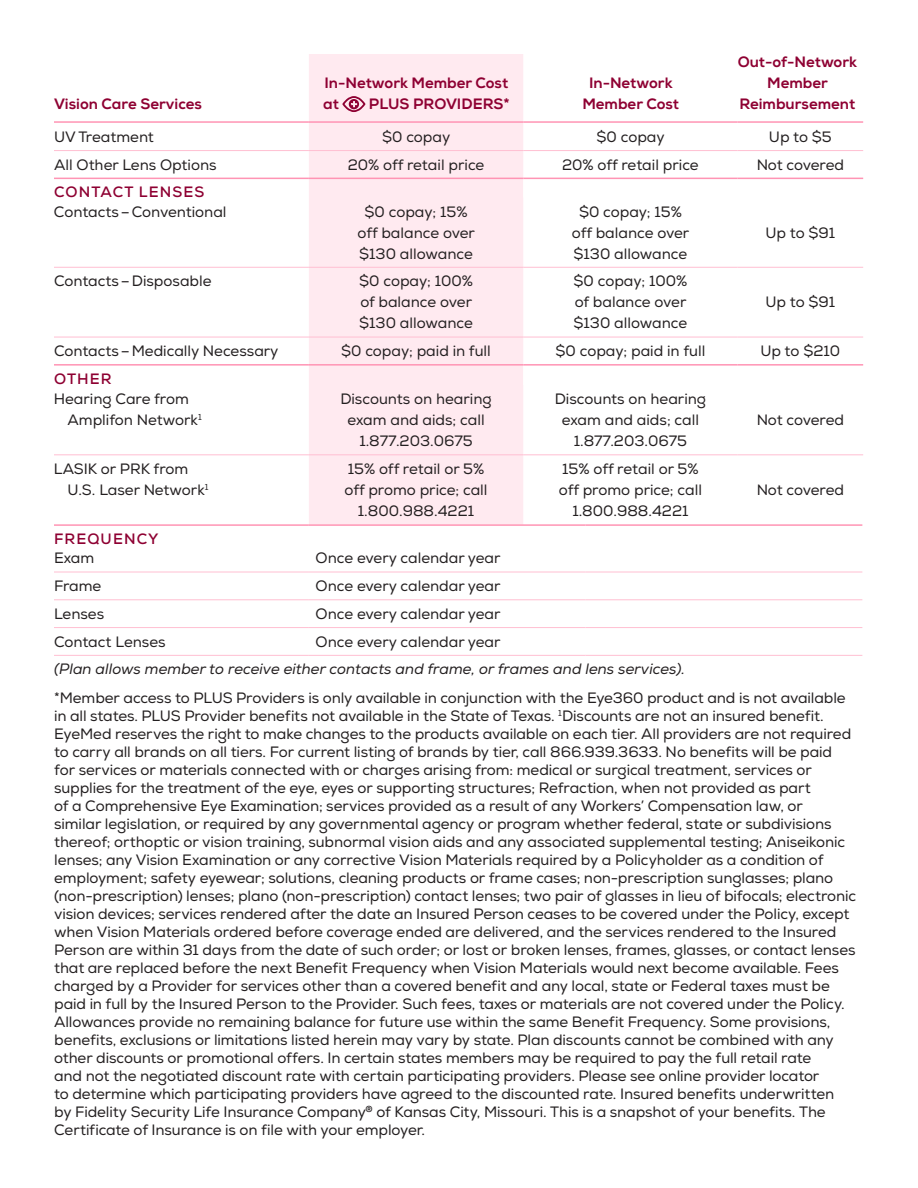
<style>
.page{position:relative;width:918px;height:1188px;background:#fff}
.page>*{position:absolute;margin:0;border:0;box-sizing:border-box;transform-origin:0 0}
.Table_Body{font:15px/18px "Nexa";letter-spacing:-.005em;color:#231f20;text-align:center}
.H3__Chart_Title{font:15px/21px "Nexa X Bold";color:#8e0032;text-align:center}
.Table_Body-2{font:italic 15px "Nexa";color:#231f20}
.H4__Chart_Sub-Title{font:700 15px "Nexa";letter-spacing:.075em;color:#8e0032}
</style>
<div class="page">
<div style="left:309px;top:54px;width:214px;height:470px;background:#ffeaf0"></div>
<svg style="left:523px;top:179px;width:340px;height:158px"></svg>
<hr style="left:54px;top:121px;width:255px;height:2px;background:#ff94b4">
<hr style="left:309px;top:121px;width:214px;height:2px;background:#ff94b4">
<hr style="left:523px;top:121px;width:215px;height:2px;background:#ff94b4">
<hr style="left:738px;top:121px;width:125px;height:2px;background:#ff94b4">
<hr style="left:54px;top:178px;width:255px;height:1px;background:#ff94b4">
<hr style="left:309px;top:178px;width:214px;height:1px;background:#ff94b4">
<hr style="left:523px;top:178px;width:215px;height:1px;background:#ff94b4">
<hr style="left:738px;top:178px;width:125px;height:1px;background:#ff94b4">
<hr style="left:54px;top:267px;width:255px;height:1px;background:#ffbfd2">
<hr style="left:309px;top:267px;width:214px;height:1px;background:#ffbfd2">
<hr style="left:523px;top:267px;width:215px;height:1px;background:#ffbfd2">
<hr style="left:738px;top:267px;width:125px;height:1px;background:#ffbfd2">
<hr style="left:54px;top:337px;width:255px;height:1px;background:#ffbfd2">
<hr style="left:309px;top:337px;width:214px;height:1px;background:#ffbfd2">
<hr style="left:523px;top:337px;width:215px;height:1px;background:#ffbfd2">
<hr style="left:738px;top:337px;width:125px;height:1px;background:#ffbfd2">
<hr style="left:54px;top:364px;width:255px;height:2px;background:#ff94b4">
<hr style="left:309px;top:364px;width:214px;height:2px;background:#ff94b4">
<hr style="left:523px;top:364px;width:215px;height:2px;background:#ff94b4">
<hr style="left:738px;top:364px;width:125px;height:2px;background:#ff94b4">
<hr style="left:54px;top:454px;width:255px;height:1px;background:#ffbfd2">
<hr style="left:309px;top:454px;width:214px;height:1px;background:#ffbfd2">
<hr style="left:523px;top:454px;width:215px;height:1px;background:#ffbfd2">
<hr style="left:738px;top:454px;width:125px;height:1px;background:#ffbfd2">
<hr style="left:54px;top:150px;width:255px;height:1px;background:#ffbfd2">
<hr style="left:309px;top:150px;width:214px;height:1px;background:#ffbfd2">
<hr style="left:523px;top:150px;width:215px;height:1px;background:#ffbfd2">
<hr style="left:738px;top:150px;width:125px;height:1px;background:#ffbfd2">
<svg style="left:342px;top:96px;width:23px;height:16px"></svg>
<hr style="left:54px;top:524px;width:255px;height:2px;background:#ff94b4">
<hr style="left:309px;top:524px;width:277px;height:2px;background:#ff94b4">
<hr style="left:586px;top:524px;width:276px;height:2px;background:#ff94b4">
<hr style="left:54px;top:572px;width:255px;height:1px;background:#ffbfd2">
<hr style="left:309px;top:572px;width:277px;height:1px;background:#ffbfd2">
<hr style="left:586px;top:572px;width:276px;height:1px;background:#ffbfd2">
<hr style="left:54px;top:599px;width:255px;height:1px;background:#ffbfd2">
<hr style="left:309px;top:599px;width:277px;height:1px;background:#ffbfd2">
<hr style="left:586px;top:599px;width:276px;height:1px;background:#ffbfd2">
<hr style="left:54px;top:627px;width:255px;height:1px;background:#ffbfd2">
<hr style="left:309px;top:627px;width:277px;height:1px;background:#ffbfd2">
<hr style="left:586px;top:627px;width:276px;height:1px;background:#ffbfd2">
<hr style="left:54px;top:655px;width:255px;height:1px;background:#ffbfd2">
<hr style="left:309px;top:655px;width:277px;height:1px;background:#ffbfd2">
<hr style="left:586px;top:655px;width:276px;height:1px;background:#ffbfd2">
<p class="H3__Chart_Title" style="left:54px;top:93px;width:149px">Vision Care Services</p>
<p class="H3__Chart_Title" style="left:323px;top:72px;width:187px;text-align:left">In-Network Member Cost at</p>
<p class="H3__Chart_Title" style="left:369px;top:93px;width:142px">PLUS PROVIDERS*</p>
<p class="H3__Chart_Title" style="left:582px;top:72px;width:98px">In-Network<br>Member Cost</p>
<p class="H3__Chart_Title" style="left:738px;top:51px;width:121px">Out-of-Network<br>Member<br>Reimbursement</p>
<p class="Table_Body" style="left:54px;top:128px;width:101px">UV Treatment</p>
<p class="Table_Body" style="left:382px;top:128px;width:70px">$0 copay</p>
<p class="Table_Body" style="left:597px;top:128px;width:70px">$0 copay</p>
<p class="Table_Body" style="left:769px;top:128px;width:64px">Up to $5</p>
<p class="Table_Body" style="left:54px;top:156px;width:164px">All Other Lens Options</p>
<p class="Table_Body" style="left:348px;top:156px;width:138px">20% off retail price</p>
<p class="Table_Body" style="left:562px;top:156px;width:138px">20% off retail price</p>
<p class="Table_Body" style="left:757px;top:156px;width:89px">Not covered</p>
<p class="H4__Chart_Sub-Title" style="left:54px;top:183px;width:152px">CONTACT LENSES</p>
<p class="Table_Body" style="left:54px;top:203px;width:174px">Contacts–Conventional</p>
<p class="Table_Body" style="left:358px;top:201px;width:119px;line-height:21px">$0 copay; 15% off balance over $130 allowance</p>
<p class="Table_Body" style="left:572px;top:201px;width:119px;line-height:21px">$0 copay; 15% off balance over $130 allowance</p>
<p class="Table_Body" style="left:766px;top:224px;width:71px">Up to $91</p>
<p class="Table_Body" style="left:54px;top:272px;width:159px">Contacts–Disposable</p>
<p class="Table_Body" style="left:359px;top:271px;width:115px;line-height:21px;text-align:justify">$0 copay; 100% of balance over $130 allowance</p>
<p class="Table_Body" style="left:574px;top:271px;width:115px;line-height:21px;text-align:justify">$0 copay; 100% of balance over $130 allowance</p>
<p class="Table_Body" style="left:766px;top:293px;width:71px">Up to $91</p>
<p class="Table_Body" style="left:54px;top:342px;width:226px">Contacts–Medically Necessary</p>
<p class="Table_Body" style="left:341px;top:342px;width:151px">$0 copay; paid in full</p>
<p class="Table_Body" style="left:556px;top:342px;width:151px">$0 copay; paid in full</p>
<p class="Table_Body" style="left:761px;top:342px;width:81px">Up to $210</p>
<p class="H4__Chart_Sub-Title" style="left:54px;top:369px;width:59px">OTHER</p>
<p class="Table_Body" style="left:67px;top:389px;width:136px;line-height:21px;text-align:left;text-indent:-14px">Hearing Care from<br>Amplifon Network<sup>1</sup></p>
<p class="Table_Body" style="left:340px;top:389px;width:153px;line-height:21px">Discounts on hearing exam and aids; call<br>1.877.203.0675</p>
<p class="Table_Body" style="left:555px;top:389px;width:153px;line-height:21px">Discounts on hearing exam and aids; call<br>1.877.203.0675</p>
<p class="Table_Body" style="left:757px;top:411px;width:89px">Not covered</p>
<p class="Table_Body" style="left:67px;top:459px;width:142px;line-height:21px;text-align:left;text-indent:-14px">LASIK or PRK from<br>U.S. Laser Network<sup>1</sup></p>
<p class="Table_Body" style="left:345px;top:459px;width:145px;line-height:21px">15% off retail or 5% off promo price; call<br>1.800.988.4221</p>
<p class="Table_Body" style="left:559px;top:459px;width:145px;line-height:21px">15% off retail or 5% off promo price; call<br>1.800.988.4221</p>
<p class="H4__Chart_Sub-Title" style="left:54px;top:529px;width:106px">FREQUENCY</p>
<p class="Table_Body" style="left:54px;top:549px;width:42px">Exam</p>
<p class="Table_Body" style="left:316px;top:549px;width:186px">Once every calendar year</p>
<p class="Table_Body" style="left:54px;top:577px;width:49px">Frame</p>
<p class="Table_Body" style="left:316px;top:577px;width:186px">Once every calendar year</p>
<p class="Table_Body" style="left:54px;top:605px;width:52px">Lenses</p>
<p class="Table_Body" style="left:316px;top:605px;width:186px">Once every calendar year</p>
<p class="Table_Body" style="left:54px;top:633px;width:113px">Contact Lenses</p>
<p class="Table_Body" style="left:316px;top:633px;width:186px">Once every calendar year</p>
<p class="Table_Body-2" style="left:54px;top:660px;width:633px">(Plan allows member to receive either contacts and frame, or frames and lens services).</p>
<p class="Table_Body" style="left:757px;top:481px;width:89px">Not covered</p>
<p class="Table_Body" style="left:54px;top:689px;width:804px;text-align:left">*Member access to PLUS Providers is only available in conjunction with the Eye360 product and is not available in all states. PLUS Provider benefits not available in the State of Texas. <sup>1</sup>Discounts are not an insured benefit.<br>EyeMed reserves the right to make changes to the products available on each tier. All providers are not required to carry all brands on all tiers. For current listing of brands by tier, call 866.939.3633. No benefits will be paid for services or materials connected with or charges arising from: medical or surgical treatment, services or supplies for the treatment of the eye, eyes or supporting structures; Refraction, when not provided as part<br>of a Comprehensive Eye Examination; services provided as a result of any Workers’ Compensation law, or<br>similar legislation, or required by any governmental agency or program whether federal, state or subdivisions thereof; orthoptic or vision training, subnormal vision aids and any associated supplemental testing; Aniseikonic lenses; any Vision Examination or any corrective Vision Materials required by a Policyholder as a condition of employment; safety eyewear; solutions, cleaning products or frame cases; non-prescription sunglasses; plano (non-prescription) lenses; plano (non-prescription) contact lenses; two pair of glasses in lieu of bifocals; electronic vision devices; services rendered after the date an Insured Person ceases to be covered under the Policy, except when Vision Materials ordered before coverage ended are delivered, and the services rendered to the Insured Person are within 31 days from the date of such order; or lost or broken lenses, frames, glasses, or contact lenses that are replaced before the next Benefit Frequency when Vision Materials would next become available. Fees charged by a Provider for services other than a covered benefit and any local, state or Federal taxes must be paid in full by the Insured Person to the Provider. Such fees, taxes or materials are not covered under the Policy.<br>Allowances provide no remaining balance for future use within the same Benefit Frequency. Some provisions, benefits, exclusions or limitations listed herein may vary by state. Plan discounts cannot be combined with any other discounts or promotional offers. In certain states members may be required to pay the full retail rate<br>and not the negotiated discount rate with certain participating providers. Please see online provider locator<br>to determine which participating providers have agreed to the discounted rate. Insured benefits underwritten<br>by Fidelity Security Life Insurance Company<sup>®</sup> of Kansas City, Missouri. This is a snapshot of your benefits. The Certificate of Insurance is on file with your employer.</p>
</div>
